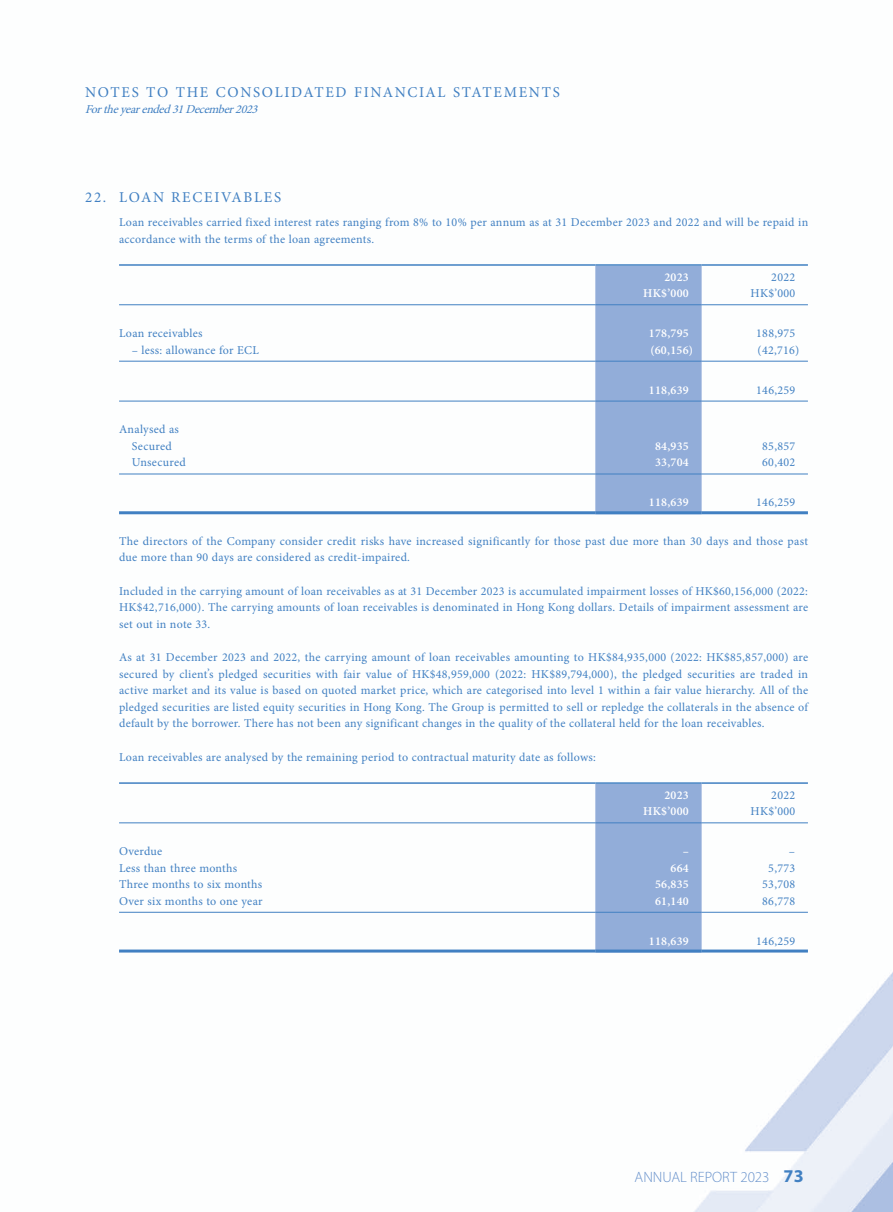
<style>
.page{position:relative;width:893px;height:1212px;background:#fff}
.page>*{position:absolute;margin:0;border:0;box-sizing:border-box;transform-origin:0 0}
.t1{font:15px "Minion Pro";letter-spacing:.11em;color:#4180c2}
.t2{font:300 15px "Myriad Pro";color:#6791cb}
.t3{font:12px/16.5px "Minion Pro";letter-spacing:.025em;color:#4180c2}
.t4{font:600 12px "Minion Pro";letter-spacing:.02em;color:#fff}
.t5{font:italic 12px "Minion Pro";color:#4180c2}
.s1{font-weight:700;font-size:18px;color:#4180c2}
</style>
<div class="page">
<img style="left:119px;top:305px;width:774px;height:907px">
<div style="left:595px;top:266px;width:107px;height:245px;background:#92add9"></div>
<hr style="left:119px;top:264px;width:476px;height:2px;background:#4180c2">
<hr style="left:595px;top:264px;width:107px;height:2px;background:#4180c2">
<hr style="left:702px;top:264px;width:106px;height:2px;background:#4180c2">
<hr style="left:119px;top:304px;width:476px;height:1px;background:#4180c2">
<hr style="left:595px;top:304px;width:107px;height:1px;background:#4180c2">
<hr style="left:702px;top:304px;width:106px;height:1px;background:#4180c2">
<hr style="left:119px;top:361px;width:476px;height:1px;background:#4180c2">
<hr style="left:595px;top:361px;width:107px;height:1px;background:#4180c2">
<hr style="left:702px;top:361px;width:106px;height:1px;background:#4180c2">
<hr style="left:119px;top:401px;width:476px;height:1px;background:#4180c2">
<hr style="left:595px;top:401px;width:107px;height:1px;background:#4180c2">
<hr style="left:702px;top:401px;width:106px;height:1px;background:#4180c2">
<hr style="left:119px;top:474px;width:476px;height:1px;background:#4180c2">
<hr style="left:595px;top:474px;width:107px;height:1px;background:#4180c2">
<hr style="left:702px;top:474px;width:106px;height:1px;background:#4180c2">
<hr style="left:119px;top:511px;width:476px;height:3px;background:#4180c2">
<hr style="left:595px;top:511px;width:107px;height:3px;background:#4180c2">
<hr style="left:702px;top:511px;width:106px;height:3px;background:#4180c2">
<div style="left:595px;top:784px;width:107px;height:165px;background:#92add9"></div>
<hr style="left:119px;top:782px;width:476px;height:2px;background:#4180c2">
<hr style="left:595px;top:782px;width:107px;height:2px;background:#4180c2">
<hr style="left:702px;top:782px;width:106px;height:2px;background:#4180c2">
<hr style="left:119px;top:822px;width:476px;height:1px;background:#4180c2">
<hr style="left:595px;top:822px;width:107px;height:1px;background:#4180c2">
<hr style="left:702px;top:822px;width:106px;height:1px;background:#4180c2">
<hr style="left:119px;top:912px;width:476px;height:1px;background:#4180c2">
<hr style="left:595px;top:912px;width:107px;height:1px;background:#4180c2">
<hr style="left:702px;top:912px;width:106px;height:1px;background:#4180c2">
<hr style="left:119px;top:949px;width:476px;height:3px;background:#4180c2">
<hr style="left:595px;top:949px;width:107px;height:3px;background:#4180c2">
<hr style="left:702px;top:949px;width:106px;height:3px;background:#4180c2">
<p class="t1" style="left:85px;top:82px;width:476px">NOTES TO THE CONSOLIDATED FINANCIAL STATEMENTS</p>
<p class="t5" style="left:85px;top:102px;width:178px">Fortheyearended31December2023</p>
<p class="t1" style="left:85px;top:187px;width:198px">22. LOAN RECEIVABLES</p>
<p class="t3" style="left:119px;top:214px;width:691px">Loan receivables carried fixed interest rates ranging from 8% to 10% per annum as at 31 December 2023 and 2022 and will be repaid in accordance with the terms of the loan agreements.</p>
<p class="t4" style="left:664px;top:269px;width:26px">2023</p>
<p class="t3" style="left:771px;top:269px;width:25px">2022</p>
<p class="t4" style="left:643px;top:285px;width:47px">HK$’000</p>
<p class="t3" style="left:750px;top:285px;width:46px">HK$’000</p>
<p class="t3" style="left:119px;top:325px;width:85px">Loan receivables</p>
<p class="t4" style="left:649px;top:325px;width:42px">178,795</p>
<p class="t3" style="left:756px;top:325px;width:40px">188,975</p>
<p class="t3" style="left:132px;top:342px;width:128px">– less: allowance for ECL</p>
<p class="t4" style="left:650px;top:341px;width:44px">(60,156)</p>
<p class="t3" style="left:758px;top:342px;width:43px">(42,716)</p>
<p class="t4" style="left:649px;top:381px;width:42px">118,639</p>
<p class="t3" style="left:756px;top:381px;width:40px">146,259</p>
<p class="t3" style="left:119px;top:421px;width:61px;text-align:center">Analysed as<br>Secured</p>
<p class="t4" style="left:655px;top:438px;width:35px">84,935</p>
<p class="t3" style="left:762px;top:438px;width:34px">85,857</p>
<p class="t3" style="left:132px;top:454px;width:55px">Unsecured</p>
<p class="t4" style="left:655px;top:454px;width:35px">33,704</p>
<p class="t3" style="left:762px;top:454px;width:34px">60,402</p>
<p class="t4" style="left:649px;top:494px;width:42px">118,639</p>
<p class="t3" style="left:756px;top:494px;width:40px">146,259</p>
<p class="t3" style="left:119px;top:533px;width:690px">The directors of the Company consider credit risks have increased significantly for those past due more than 30 days and those past due more than 90 days are considered as credit-impaired.</p>
<p class="t3" style="left:119px;top:583px;width:691px;text-align:justify">Included in the carrying amount of loan receivables as at 31 December 2023 is accumulated impairment losses of HK$60,156,000 (2022:<br>HK$42,716,000). The carrying amounts of loan receivables is denominated in Hong Kong dollars. Details of impairment assessment are set out in note 33.</p>
<p class="t3" style="left:119px;top:649px;width:691px;text-align:justify">As at 31 December 2023 and 2022, the carrying amount of loan receivables amounting to HK$84,935,000 (2022: HK$85,857,000) are secured by client’s pledged securities with fair value of HK$48,959,000 (2022: HK$89,794,000), the pledged securities are traded in active market and its value is based on quoted market price, which are categorised into level 1 within a fair value hierarchy. All of the pledged securities are listed equity securities in Hong Kong. The Group is permitted to sell or repledge the collaterals in the absence of default by the borrower. There has not been any significant changes in the quality of the collateral held for the loan receivables.</p>
<p class="t3" style="left:119px;top:749px;width:478px">Loan receivables are analysed by the remaining period to contractual maturity date as follows:</p>
<p class="t4" style="left:664px;top:787px;width:26px">2023</p>
<p class="t3" style="left:771px;top:787px;width:25px">2022</p>
<p class="t4" style="left:643px;top:803px;width:47px">HK$’000</p>
<p class="t3" style="left:750px;top:803px;width:46px">HK$’000</p>
<p class="t3" style="left:119px;top:843px;width:45px">Overdue</p>
<p class="t4" style="left:683px;top:843px;width:8px">–</p>
<p class="t3" style="left:789px;top:843px;width:8px">–</p>
<p class="t3" style="left:119px;top:860px;width:120px">Less than three months</p>
<p class="t4" style="left:671px;top:859px;width:20px">664</p>
<p class="t3" style="left:768px;top:860px;width:28px">5,773</p>
<p class="t3" style="left:119px;top:876px;width:145px">Three months to six months</p>
<p class="t4" style="left:655px;top:876px;width:35px">56,835</p>
<p class="t3" style="left:762px;top:876px;width:34px">53,708</p>
<p class="t3" style="left:119px;top:893px;width:145px">Over six months to one year</p>
<p class="t4" style="left:655px;top:892px;width:35px">61,140</p>
<p class="t3" style="left:762px;top:893px;width:34px">86,778</p>
<p class="t4" style="left:649px;top:932px;width:42px">118,639</p>
<p class="t3" style="left:756px;top:932px;width:40px">146,259</p>
<p class="t2" style="left:635px;top:1168px;width:171px">ANNUAL REPORT 2023 <span class="s1">73</span></p>
</div>
